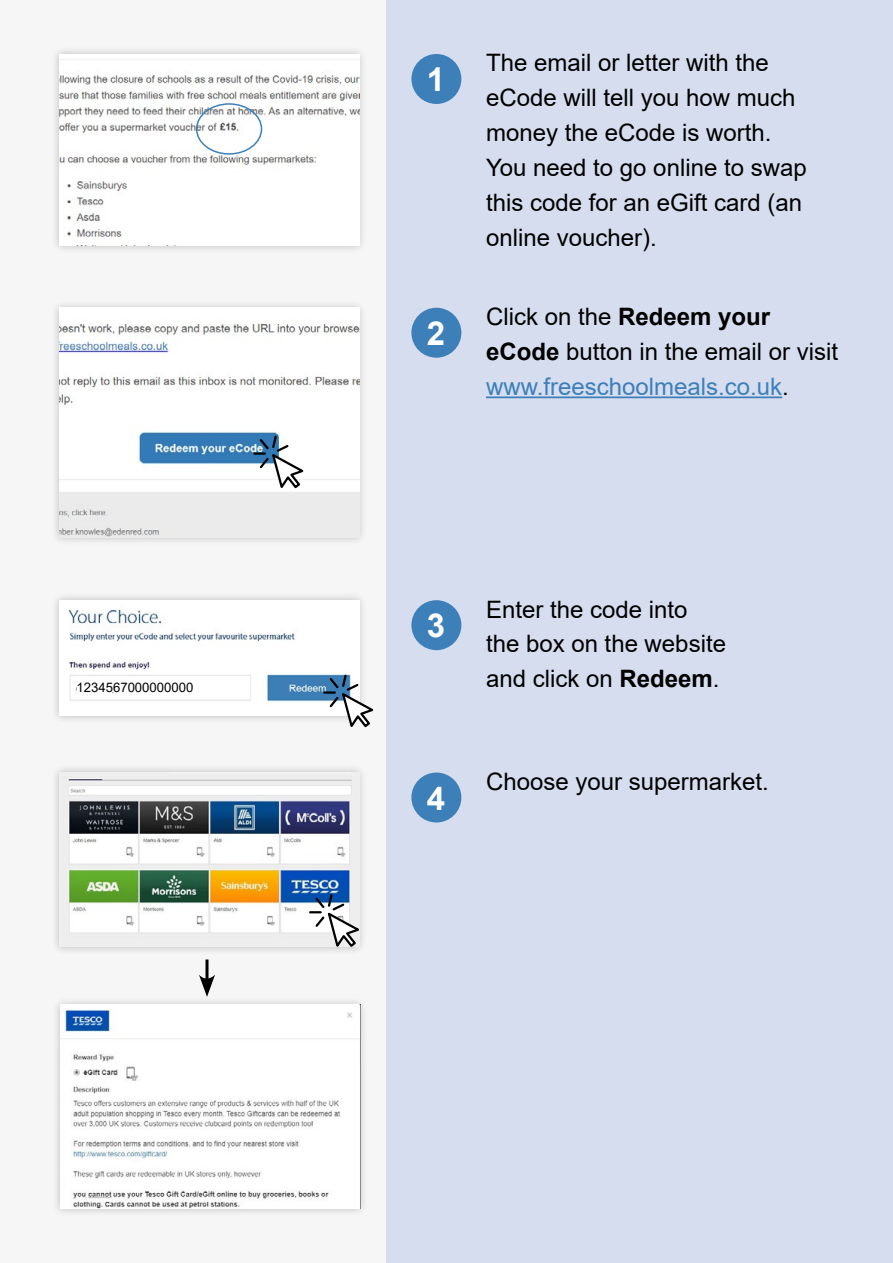
<style>
.page{position:relative;width:893px;height:1263px;background:#fff}
.page>*{position:absolute;margin:0;border:0;box-sizing:border-box;transform-origin:0 0}
.t1{font:700 33px "Arial";color:#fff}
.t2{font:24px/34.8px "Arial";color:#000}
.t3{font:13.2px "Arial";color:#000}
.s1{font-weight:700}
.s2{color:#3d80b9}
</style>
<div class="page">
<div style="left:0;top:0;width:387px;height:1263px;background:#f6f6f6"></div>
<div style="left:387px;top:0;width:506px;height:1263px;background:#d5ddef"></div>
<div style="left:411px;top:308px;width:50px;height:50px;background:#3d80b9;border-radius:50%"></div>
<div style="left:411px;top:600px;width:50px;height:50px;background:#3d80b9;border-radius:50%"></div>
<hr style="left:486px;top:396px;width:296px;height:2px;background:#3d80b9">
<div style="left:51px;top:299px;width:316px;height:247px;background:#000;opacity:.23"></div>
<img style="left:60px;top:308px;width:299px;height:229px">
<div style="left:51px;top:591px;width:316px;height:133px;background:#000;opacity:.23"></div>
<img style="left:60px;top:600px;width:299px;height:116px">
<svg style="left:252px;top:434px;width:56px;height:58px"></svg>
<svg style="left:322px;top:673px;width:52px;height:55px"></svg>
<div style="left:77px;top:682px;width:116px;height:10px;background:#fff"></div>
<div style="left:411px;top:54px;width:50px;height:50px;background:#3d80b9;border-radius:50%"></div>
<div style="left:51px;top:45px;width:316px;height:209px;background:#000;opacity:.23"></div>
<img style="left:60px;top:54px;width:299px;height:191px">
<div style="left:196px;top:103px;width:66px;height:52px;border:2px solid #3d80b9;border-radius:50%"></div>
<div style="left:411px;top:772px;width:50px;height:50px;background:#3d80b9;border-radius:50%"></div>
<div style="left:51px;top:764px;width:316px;height:191px;background:#000;opacity:.23"></div>
<img style="left:60px;top:772px;width:299px;height:175px">
<div style="left:52px;top:996px;width:316px;height:221px;background:#000;opacity:.23"></div>
<img style="left:60px;top:1005px;width:300px;height:204px">
<hr style="left:206px;top:959px;width:2px;height:24px;background:#000">
<svg style="left:199px;top:974px;width:16px;height:23px"></svg>
<svg style="left:308px;top:893px;width:55px;height:58px"></svg>
<p class="t3" style="left:77px;top:678px;width:118px">1234567000000000</p>
<h1 class="t1" style="left:427px;top:56px;width:20px">1</h1>
<h1 class="t1" style="left:427px;top:310px;width:20px">2</h1>
<p class="t2" style="left:486px;top:45px;width:322px">The email or letter with the eCode will tell you how much money the eCode is worth.<br>You need to go online to swap this code for an eGift card (an online voucher).</p>
<p class="t2" style="left:486px;top:299px;width:354px">Click on the <span class="s1">Redeem your eCode</span> button in the email or visit <span class="s2">www.freeschoolmeals.co.uk</span>.</p>
<h1 class="t1" style="left:427px;top:602px;width:20px">3</h1>
<h1 class="t1" style="left:427px;top:775px;width:20px">4</h1>
<p class="t2" style="left:486px;top:592px;width:241px">Enter the code into the box on the website and click on <span class="s1">Redeem</span>.</p>
<p class="t2" style="left:486px;top:764px;width:284px">Choose your supermarket.</p>
</div>
